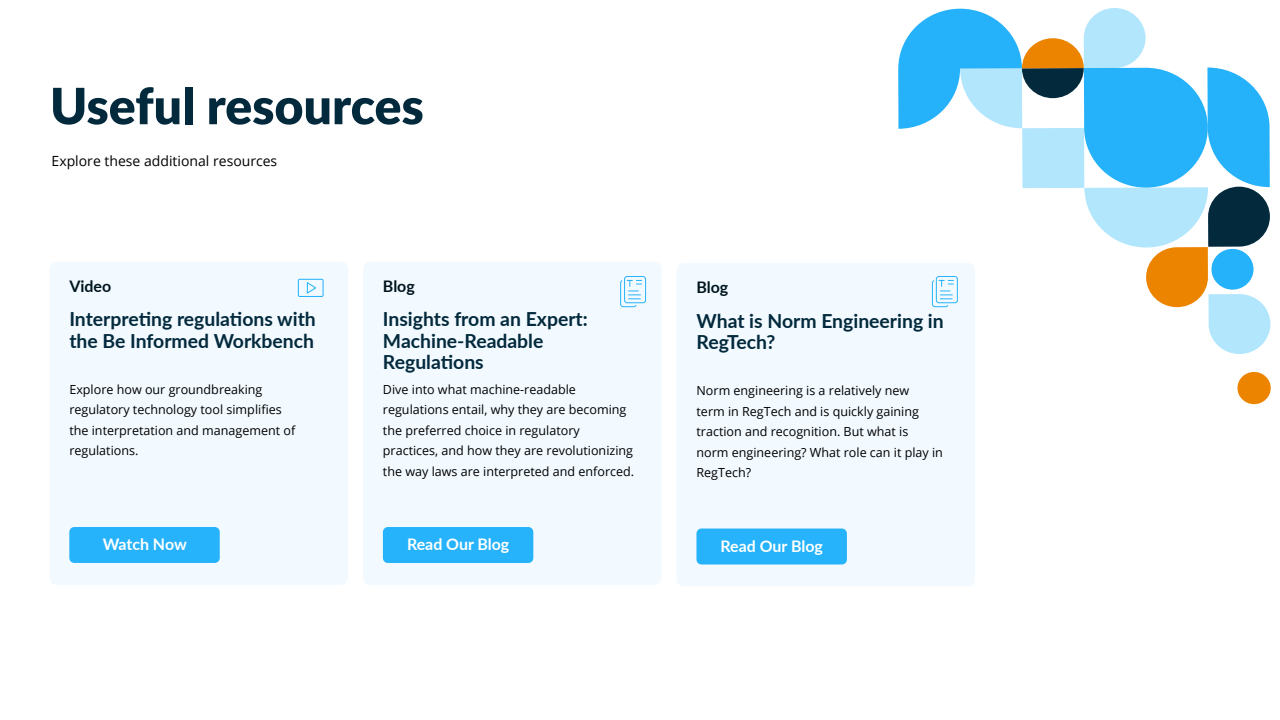
<style>
.page{position:relative;width:1280px;height:720px;background:#fff}
.page>*{position:absolute;margin:0;border:0;box-sizing:border-box;transform-origin:0 0}
.t1{font:900 50px "Lato";color:#02293c}
.t2{font:700 19.4px/21.7px "Lato";color:#02293c}
.t3{font:700 16px "Lato";letter-spacing:-.005em;color:#fff}
.t4{font:700 16px "Lato";color:#01151e}
.t5{font:14px "Open Sans";color:#000}
.t6{font:12.5px/20.5px "Open Sans";color:#000}
</style>
<div class="page">
<div style="left:50px;top:262px;width:297px;height:322px;background:#f2faff;border-radius:7px"></div>
<div style="left:50px;top:261px;width:298px;height:324px;border:1px solid #f2faff;border-radius:7px"></div>
<div style="left:69px;top:527px;width:151px;height:36px;background:#27b3fb;border-radius:5px"></div>
<svg style="left:298px;top:279px;width:26px;height:18px"></svg>
<div style="left:1237px;top:372px;width:33px;height:32px;background:#ed8400;border-radius:50%"></div>
<div style="left:677px;top:263px;width:297px;height:323px;background:#f2faff;border-radius:7px"></div>
<div style="left:677px;top:263px;width:298px;height:323px;border:1px solid #f2faff;border-radius:7px"></div>
<div style="left:696px;top:529px;width:151px;height:35px;background:#27b3fb;border-radius:5px"></div>
<div style="left:364px;top:262px;width:297px;height:322px;background:#f2faff;border-radius:7px"></div>
<div style="left:363px;top:261px;width:298px;height:324px;border:1px solid #f2faff;border-radius:7px"></div>
<div style="left:383px;top:527px;width:150px;height:36px;background:#27b3fb;border-radius:5px"></div>
<svg style="left:620px;top:276px;width:26px;height:32px"></svg>
<svg style="left:898px;top:8px;width:372px;height:346px"></svg>
<h1 class="t1" style="left:50px;top:68px;width:375px">Useful resources</h1>
<p class="t5" style="left:52px;top:155px;width:227px">Explore these additional resources</p>
<p class="t4" style="left:69px;top:280px;width:43px">Video</p>
<p class="t4" style="left:383px;top:280px;width:33px">Blog</p>
<p class="t4" style="left:696px;top:281px;width:33px">Blog</p>
<h2 class="t2" style="left:69px;top:307px;width:248px">Interpreting regulations with the Be Informed Workbench</h2>
<h2 class="t2" style="left:383px;top:307px;width:206px">Insights from an Expert:<br>Machine-Readable<br>Regulations</h2>
<h2 class="t2" style="left:696px;top:309px;width:249px">What is Norm Engineering in<br>RegTech?</h2>
<p class="t6" style="left:69px;top:378px;width:227px">Explore how our groundbreaking regulatory technology tool simplifies the interpretation and management of regulations.</p>
<p class="t6" style="left:383px;top:380px;width:253px">Dive into what machine-readable regulations entail, why they are becoming the preferred choice in regulatory practices, and how they are revolutionizing the way laws are interpreted and enforced.</p>
<p class="t6" style="left:696px;top:382px;width:248px">Norm engineering is a relatively new<br>term in RegTech and is quickly gaining traction and recognition. But what is norm engineering? What role can it play in<br>RegTech?</p>
<p class="t3" style="left:103px;top:538px;width:86px">Watch Now</p>
<p class="t3" style="left:407px;top:538px;width:104px">Read Our Blog</p>
<p class="t3" style="left:720px;top:540px;width:104px">Read Our Blog</p>
</div>
